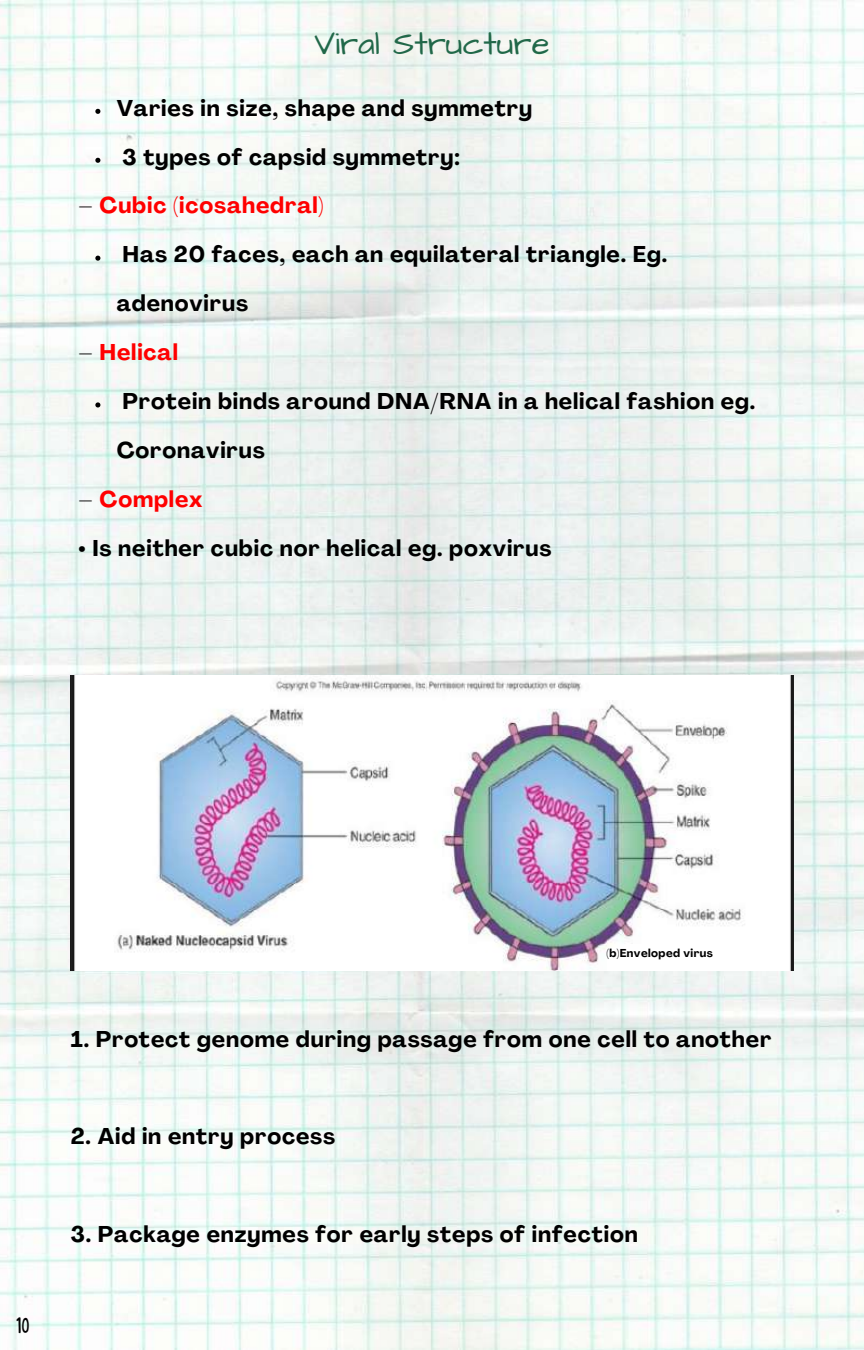
<style>
.page{position:relative;width:864px;height:1350px;background:#fff}
.page>*{position:absolute;margin:0;border:0;box-sizing:border-box;transform-origin:0 0}
.t1{font:32.85px "Architects Daughter";color:#216849}
.t2{font:700 22.5px/49.1px "Agrandir";letter-spacing:.04em;color:#000}
.t3{font:700 22.5px "Agrandir";letter-spacing:.04em;color:#f00}
.t4{font:condensed 22.5px "Bobby Jones Soft";color:#000}
.t5{font:700 11.25px "Agrandir";letter-spacing:.04em;color:#000}
.s1{color:#000}
</style>
<div class="page">
<img style="left:0;top:0;width:864px;height:1350px">
<img style="left:71px;top:675px;width:722px;height:295px">
<svg style="left:95px;top:109px;width:5px;height:5px"></svg>
<svg style="left:95px;top:158px;width:5px;height:5px"></svg>
<svg style="left:95px;top:256px;width:5px;height:5px"></svg>
<svg style="left:95px;top:402px;width:5px;height:6px"></svg>
<h1 class="t1" style="left:314px;top:22px;width:237px">Viral Structure</h1>
<p class="t2" style="left:117px;top:85px;width:417px">Varies in size, shape and symmetry<br>3 types of capsid symmetry:</p>
<p class="t3" style="left:78px;top:197px;width:247px"><span class="s1">–</span> Cubic (icosahedral)</p>
<p class="t2" style="left:117px;top:232px;width:552px">Has 20 faces, each an equilateral triangle. Eg. adenovirus</p>
<p class="t3" style="left:78px;top:343px;width:101px"><span class="s1">–</span> Helical</p>
<p class="t2" style="left:117px;top:379px;width:640px">Protein binds around DNA/RNA in a helical fashion eg.<br>Coronavirus</p>
<p class="t3" style="left:78px;top:490px;width:126px"><span class="s1">–</span> Complex</p>
<p class="t2" style="left:78px;top:526px;width:475px">• Is neither cubic nor helical eg. poxvirus</p>
<p class="t4" style="left:16px;top:1311px;width:16px">10</p>
<p class="t5" style="left:607px;top:948px;width:108px">(b)Enveloped virus</p>
<p class="t2" style="left:71px;top:1016px;width:702px">1. Protect genome during passage from one cell to another</p>
<p class="t2" style="left:71px;top:1114px;width:266px">2. Aid in entry process</p>
<p class="t2" style="left:71px;top:1212px;width:569px">3. Package enzymes for early steps of infection</p>
</div>
